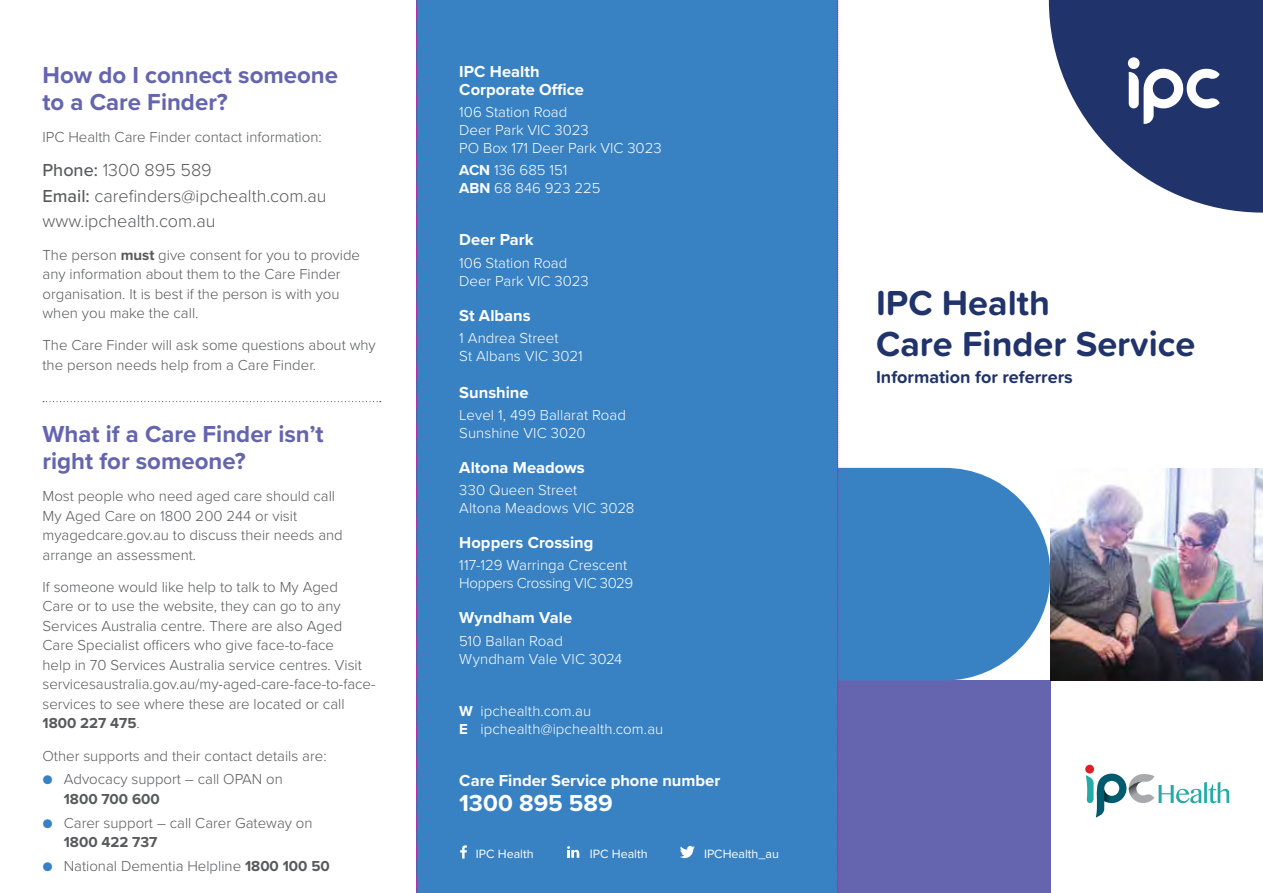
<style>
.page{position:relative;width:1263px;height:893px;background:#fff}
.page>*{position:absolute;margin:0;border:0;box-sizing:border-box;transform-origin:0 0}
.t1{font:700 36px/40.5px "Proxima Soft";color:#20336a}
.t2{font:700 24px/27px "Proxima Nova";color:#6465ae}
.t3{font:700 24px "Proxima Nova";color:#fff}
.t4{font:300 18px/25.5px "Proxima Nova";color:#58595b}
.t5{font:700 18px "Proxima Soft";color:#20336a}
.t6{font:700 16.5px/18px "Proxima Nova";color:#fff}
.t7{font:300 15px/19.5px "Proxima Nova";color:#58595b}
.t8{font:300 15px/18px "Proxima Nova";color:#fff}
.t9{font:12.45px "Proxima Nova";color:#fff}
.s1{font-weight:500}
.s2{font-weight:700}
.s3{color:#3882c4}
</style>
<div class="page">
<div style="left:417px;top:0;width:421px;height:893px;background:#3882c4"></div>
<svg style="left:567px;top:846px;width:12px;height:12px"></svg>
<svg style="left:680px;top:846px;width:15px;height:12px"></svg>
<svg style="left:460px;top:845px;width:7px;height:14px"></svg>
<svg style="left:43px;top:401px;width:338px;height:1px"></svg>
<svg style="left:1050px;top:0;width:213px;height:213px;fill:#20336a"></svg>
<svg style="left:1129px;top:68px;width:90px;height:56px"></svg>
<div style="left:1128px;top:57px;width:11px;height:12px;background:#fff;border-radius:50%"></div>
<img style="left:1050px;top:468px;width:213px;height:212px">
<div style="left:1085px;top:765px;width:9px;height:8px;background:#da2128;border-radius:50%"></div>
<svg style="left:1086px;top:774px;width:143px;height:43px"></svg>
<svg style="left:416px;top:0;width:1px;height:893px"></svg>
<svg style="left:837px;top:0;width:213px;height:893px"></svg>
<h2 class="t2" style="left:43px;top:61px;width:297px">How do I connect someone to a Care Finder?</h2>
<p class="t7" style="left:43px;top:126px;width:281px">IPC Health Care Finder contact information:</p>
<p class="t4" style="left:43px;top:157px;width:286px"><span class="s1">Phone:</span> 1300 895 589<br><span class="s1">Email:</span> carefinders@ipchealth.com.au www.ipchealth.com.au</p>
<p class="t7" style="left:43px;top:244px;width:319px">The person <span class="s2">must</span> give consent for you to provide any information about them to the Care Finder organisation. It is best if the person is with you when you make the call.</p>
<p class="t7" style="left:43px;top:335px;width:335px">The Care Finder will ask some questions about why the person needs help from a Care Finder.</p>
<h2 class="t2" style="left:43px;top:420px;width:283px">What if a Care Finder isn’t right for someone?</h2>
<p class="t7" style="left:43px;top:486px;width:302px">Most people who need aged care should call My Aged Care on 1800 200 244 or visit myagedcare.gov.au to discuss their needs and arrange an assessment.</p>
<p class="t7" style="left:43px;top:576px;width:335px">If someone would like help to talk to My Aged<br>Care or to use the website, they can go to any Services Australia centre. There are also Aged Care Specialist officers who give face-to-face<br>help in 70 Services Australia service centres. Visit servicesaustralia.gov.au/my-aged-care-face-to-face&shy;services to see where these are located or call <span class="s2">1800 227 475</span>.</p>
<p class="t7" style="left:43px;top:745px;width:286px">Other supports and their contact details are:</p>
<p class="t7" style="left:64px;top:769px;width:221px;text-indent:-21px"><span class="s3">●</span> Advocacy support – call OPAN on<br><span class="s2">1800 700 600</span></p>
<p class="t7" style="left:64px;top:812px;width:250px;text-indent:-21px"><span class="s3">●</span> Carer support – call Carer Gateway on<br><span class="s2">1800 422 737</span></p>
<p class="t7" style="left:43px;top:855px;width:289px"><span class="s3">●</span> National Dementia Helpline <span class="s2">1800 100 50</span></p>
<p class="t6" style="left:459px;top:62px;width:126px">IPC Health<br>Corporate Office</p>
<p class="t8" style="left:459px;top:102px;width:204px">106 Station Road<br>Deer Park VIC 3023<br>PO Box 171 Deer Park VIC 3023</p>
<p class="t8" style="left:459px;top:160px;width:143px"><span class="s2">ACN</span> 136 685 151<br><span class="s2">ABN</span> 68 846 923 225</p>
<p class="t6" style="left:459px;top:230px;width:76px">Deer Park</p>
<p class="t8" style="left:459px;top:253px;width:131px">106 Station Road<br>Deer Park VIC 3023</p>
<p class="t6" style="left:459px;top:306px;width:73px">St Albans</p>
<p class="t8" style="left:459px;top:328px;width:125px">1 Andrea Street<br>St Albans VIC 3021</p>
<p class="t6" style="left:459px;top:383px;width:71px">Sunshine</p>
<p class="t8" style="left:459px;top:405px;width:168px">Level 1, 499 Ballarat Road<br>Sunshine VIC 3020</p>
<p class="t6" style="left:459px;top:458px;width:127px">Altona Meadows</p>
<p class="t8" style="left:459px;top:480px;width:177px">330 Queen Street<br>Altona Meadows VIC 3028</p>
<p class="t6" style="left:459px;top:533px;width:136px">Hoppers Crossing</p>
<p class="t8" style="left:459px;top:556px;width:175px">117-129 Warringa Crescent<br>Hoppers Crossing VIC 3029</p>
<p class="t6" style="left:459px;top:609px;width:114px">Wyndham Vale</p>
<p class="t8" style="left:459px;top:631px;width:165px">510 Ballan Road<br>Wyndham Vale VIC 3024</p>
<p class="t8" style="left:459px;top:701px;width:206px"><span class="s2">W</span> ipchealth.com.au<br><span class="s2">E</span> ipchealth@ipchealth.com.au</p>
<p class="t6" style="left:459px;top:771px;width:263px">Care Finder Service phone number</p>
<h2 class="t3" style="left:459px;top:785px;width:155px">1300 895 589</h2>
<p class="t9" style="left:476px;top:844px;width:59px">IPC Health</p>
<p class="t9" style="left:590px;top:844px;width:59px">IPC Health</p>
<p class="t9" style="left:704px;top:844px;width:76px">IPCHealth_au</p>
<h1 class="t1" style="left:876px;top:282px;width:321px">IPC Health<br>Care Finder Service</h1>
<p class="t5" style="left:876px;top:363px;width:198px">Information for referrers</p>
</div>
